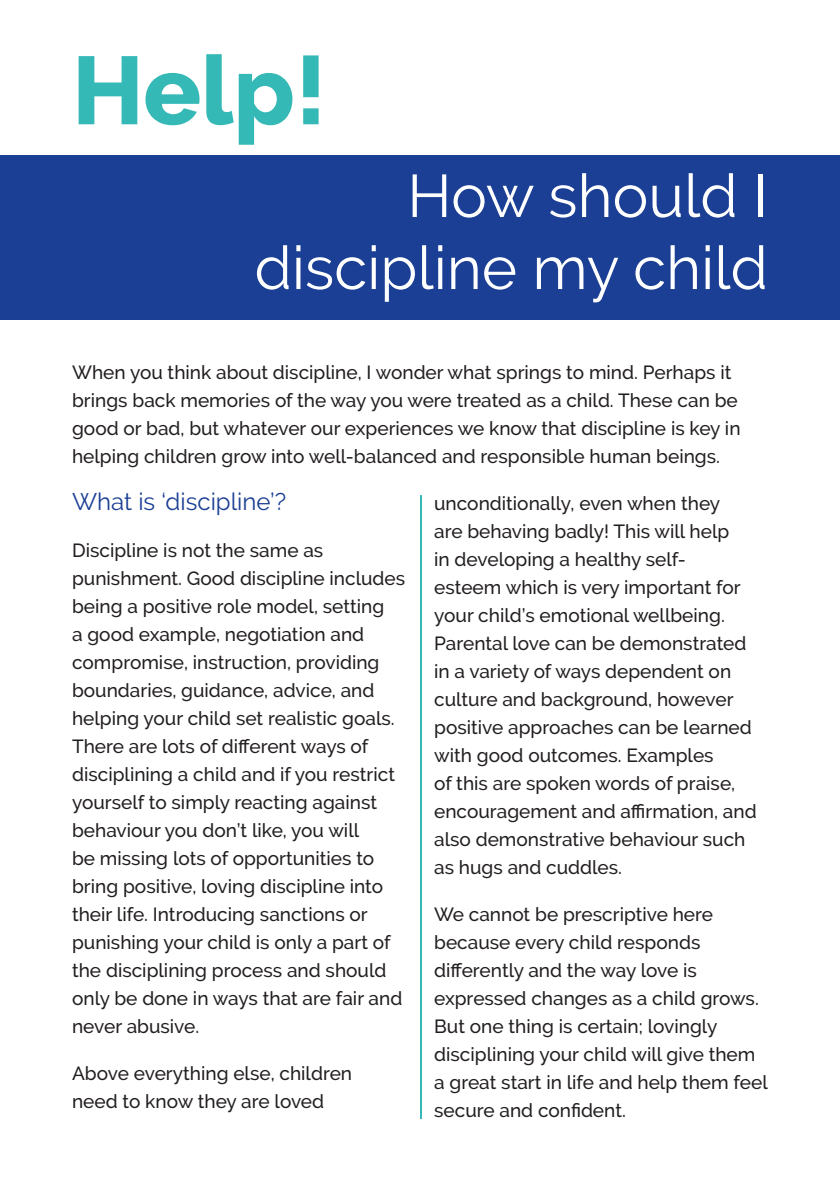
<style>
.page{position:relative;width:840px;height:1191px;background:#fff}
.page>*{position:absolute;margin:0;border:0;box-sizing:border-box;transform-origin:0 0}
.Help_p2{font:800 96px "Raleway";color:#34b9b6}
.Title_p2{font:60px/72px "Raleway";color:#fff;text-align:right}
.Subheading{font:24px "Raleway";color:#1b3f94}
.Body_copy{font:500 19px/28px "Raleway";color:#231f20}
.Intro_para_spanned{font:500 19px/28px "Raleway";color:#231f20}
</style>
<div class="page">
<div style="left:0;top:155px;width:839px;height:164px;background:#1b3f94"></div>
<hr style="left:420px;top:495px;width:2px;height:624px;background:#34b9b6">
<p class="Help_p2" style="left:72px;top:36px;width:256px">Help!</p>
<p class="Title_p2" style="left:254px;top:160px;width:514px">How should I discipline my child</p>
<p class="Intro_para_spanned" style="left:72px;top:358px;width:669px">When you think about discipline, I wonder what springs to mind. Perhaps it brings back memories of the way you were treated as a child. These can be good or bad, but whatever our experiences we know that discipline is key in helping children grow into well-balanced and responsible human beings.</p>
<p class="Subheading" style="left:72px;top:488px;width:216px">What is ‘discipline’?</p>
<p class="Body_copy" style="left:72px;top:536px;width:334px">Discipline is not the same as punishment. Good discipline includes being a positive role model, setting<br>a good example, negotiation and compromise, instruction, providing boundaries, guidance, advice, and helping your child set realistic goals.<br>There are lots of different ways of disciplining a child and if you restrict yourself to simply reacting against behaviour you don’t like, you will<br>be missing lots of opportunities to bring positive, loving discipline into their life. Introducing sanctions or punishing your child is only a part of the disciplining process and should only be done in ways that are fair and never abusive.</p>
<p class="Body_copy" style="left:72px;top:1059px;width:281px">Above everything else, children need to know they are loved</p>
<p class="Body_copy" style="left:434px;top:489px;width:324px">unconditionally, even when they<br>are behaving badly! This will help<br>in developing a healthy self&shy;esteem which is very important for your child’s emotional wellbeing.<br>Parental love can be demonstrated in a variety of ways dependent on culture and background, however positive approaches can be learned with good outcomes. Examples<br>of this are spoken words of praise, encouragement and affirmation, and also demonstrative behaviour such as hugs and cuddles.</p>
<p class="Body_copy" style="left:434px;top:900px;width:335px">We cannot be prescriptive here because every child responds differently and the way love is expressed changes as a child grows.<br>But one thing is certain; lovingly disciplining your child will give them a great start in life and help them feel secure and confident.</p>
</div>
